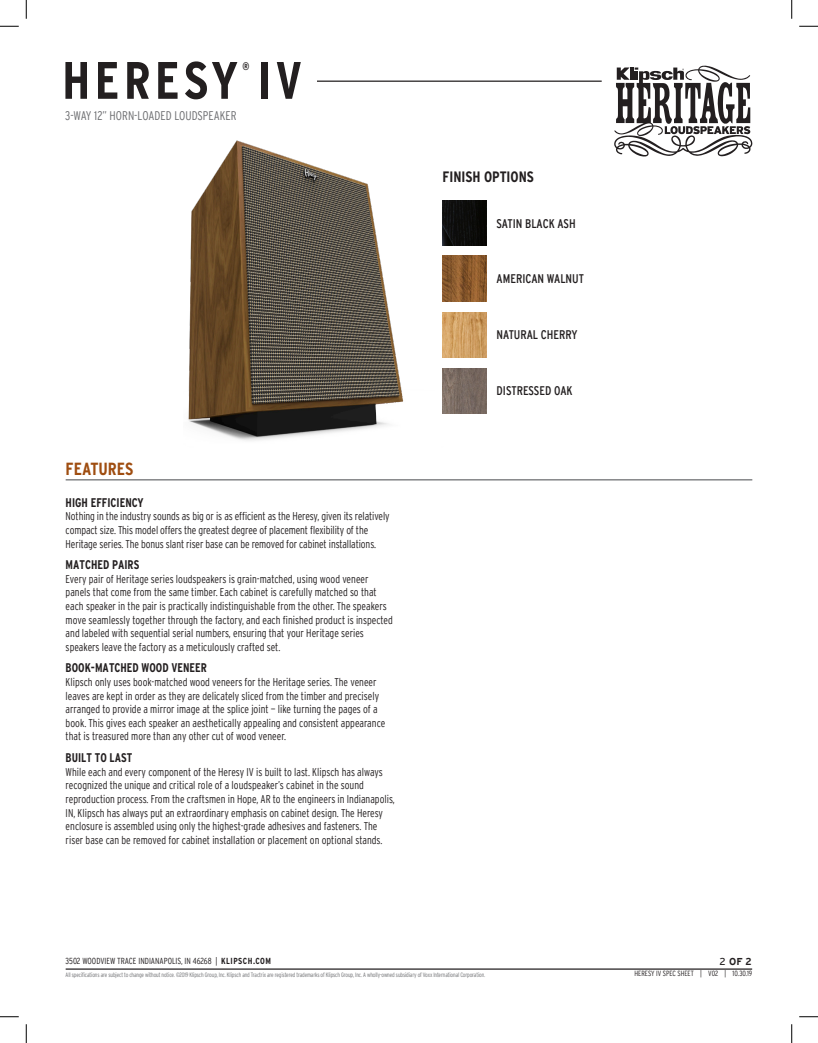
<style>
.page{position:relative;width:818px;height:1043px;background:#fff}
.page>*{position:absolute;margin:0;border:0;box-sizing:border-box;transform-origin:0 0}
.t1{font:700 condensed 52.5px "Interstate";letter-spacing:.08em;color:#231f20}
.t2{font:700 condensed 17.5px "Interstate";color:#9f4d10}
.t3{font:700 condensed 15px "Interstate";color:#231f20}
.t4{font:700 condensed 12.5px "Interstate";color:#231f20;scale:.95 1}
.t5{font:condensed 12.5px "Interstate";color:#231f20}
.t6{font:300 condensed 12.5px "Interstate";color:#6c6d70}
.t7{font:300 condensed 11.25px/13.6px "Interstate";color:#231f20;scale:.95 1}
.t8{font:700 condensed 10.88px "Interstate";color:#231f20}
.t9{font:700 10px "Interstate";color:#231f20}
.t10{font:300 condensed 8.75px "Interstate";color:#231f20}
.t11{font:300 condensed 7.5px "Interstate";color:#231f20}
.t12{font:300 condensed 6.25px "Interstate";letter-spacing:-.02em;color:#6c6d70;scale:.95 1}
.s1{font-weight:700}
.s2{font-weight:400}
</style>
<div class="page">
<hr style="left:72px;top:81px;width:529px;height:1px;background:#231f20">
<hr style="left:66px;top:968px;width:686px;height:1px;background:#231f20">
<div style="left:62px;top:61px;width:254px;height:42px;background:#fff"></div>
<svg style="left:614px;top:66px;width:138px;height:90px"></svg>
<hr style="left:66px;top:479px;width:686px;height:1px;background:#6c6d70">
<img style="left:443px;top:368px;width:44px;height:46px">
<img style="left:443px;top:312px;width:44px;height:45px">
<img style="left:443px;top:256px;width:44px;height:45px">
<img style="left:443px;top:201px;width:44px;height:44px">
<img style="left:188px;top:140px;width:255px;height:301px">
<svg style="left:0;top:25px;width:19px;height:2px"></svg>
<svg style="left:799px;top:25px;width:19px;height:2px"></svg>
<svg style="left:0;top:1016px;width:19px;height:1px"></svg>
<svg style="left:799px;top:1016px;width:19px;height:1px"></svg>
<svg style="left:25px;top:0;width:2px;height:19px"></svg>
<svg style="left:25px;top:1024px;width:2px;height:18px"></svg>
<svg style="left:791px;top:0;width:1px;height:19px"></svg>
<svg style="left:791px;top:1024px;width:1px;height:18px"></svg>
<p class="t1" style="left:62px;top:51px;width:242px">HERESY IV</p>
<p class="t8" style="left:242px;top:60px;width:9px">®</p>
<p class="t6" style="left:65px;top:109px;width:173px">3-WAY 12” HORN-LOADED LOUDSPEAKER</p>
<p class="t2" style="left:66px;top:459px;width:69px">FEATURES</p>
<p class="t4" style="left:66px;top:495px;width:84px">HIGH EFFICIENCY</p>
<p class="t7" style="left:66px;top:509px;width:342px">Nothing in the industry sounds as big or is as efficient as the Heresy, given its relatively compact size. This model offers the greatest degree of placement flexibility of the<br>Heritage series. The bonus slant riser base can be removed for cabinet installations.</p>
<p class="t4" style="left:66px;top:557px;width:79px">MATCHED PAIRS</p>
<p class="t7" style="left:66px;top:572px;width:346px">Every pair of Heritage series loudspeakers is grain-matched, using wood veneer panels that come from the same timber. Each cabinet is carefully matched so that each speaker in the pair is practically indistinguishable from the other. The speakers move seamlessly together through the factory, and each finished product is inspected and labeled with sequential serial numbers, ensuring that your Heritage series speakers leave the factory as a meticulously crafted set.</p>
<p class="t4" style="left:66px;top:661px;width:150px">BOOK-MATCHED WOOD VENEER</p>
<p class="t7" style="left:66px;top:675px;width:338px">Klipsch only uses book-matched wood veneers for the Heritage series. The veneer leaves are kept in order as they are delicately sliced from the timber and precisely arranged to provide a mirror image at the splice joint — like turning the pages of a book. This gives each speaker an aesthetically appealing and consistent appearance that is treasured more than any other cut of wood veneer.</p>
<p class="t4" style="left:66px;top:750px;width:72px">BUILT TO LAST</p>
<p class="t7" style="left:66px;top:765px;width:348px">While each and every component of the Heresy IV is built to last. Klipsch has always recognized the unique and critical role of a loudspeaker’s cabinet in the sound reproduction process. From the craftsmen in Hope, AR to the engineers in Indianapolis, IN, Klipsch has always put an extraordinary emphasis on cabinet design. The Heresy enclosure is assembled using only the highest-grade adhesives and fasteners. The riser base can be removed for cabinet installation or placement on optional stands.</p>
<p class="t10" style="left:66px;top:955px;width:207px">3502 WOODVIEW TRACE INDIANAPOLIS, IN 46268 | <span class="s1">KLIPSCH.COM</span></p>
<p class="t3" style="left:442px;top:168px;width:93px">FINISH OPTIONS</p>
<p class="t5" style="left:496px;top:216px;width:81px">SATIN BLACK ASH</p>
<p class="t5" style="left:496px;top:272px;width:89px">AMERICAN WALNUT</p>
<p class="t5" style="left:496px;top:328px;width:83px">NATURAL CHERRY</p>
<p class="t5" style="left:496px;top:384px;width:77px">DISTRESSED OAK</p>
<p class="t9" style="left:719px;top:954px;width:34px"><span class="s2">2</span> OF 2</p>
<p class="t12" style="left:66px;top:971px;width:443px">All specifications are subject to change without notice. ©2019 Klipsch Group, Inc. Klipsch and Tractrix are registered trademarks of Klipsch Group, Inc. A wholly-owned subsidiary of Voxx International Corporation.</p>
<p class="t11" style="left:634px;top:969px;width:119px">HERESY IV SPEC SHEET | V02 | 10.30.19</p>
</div>
